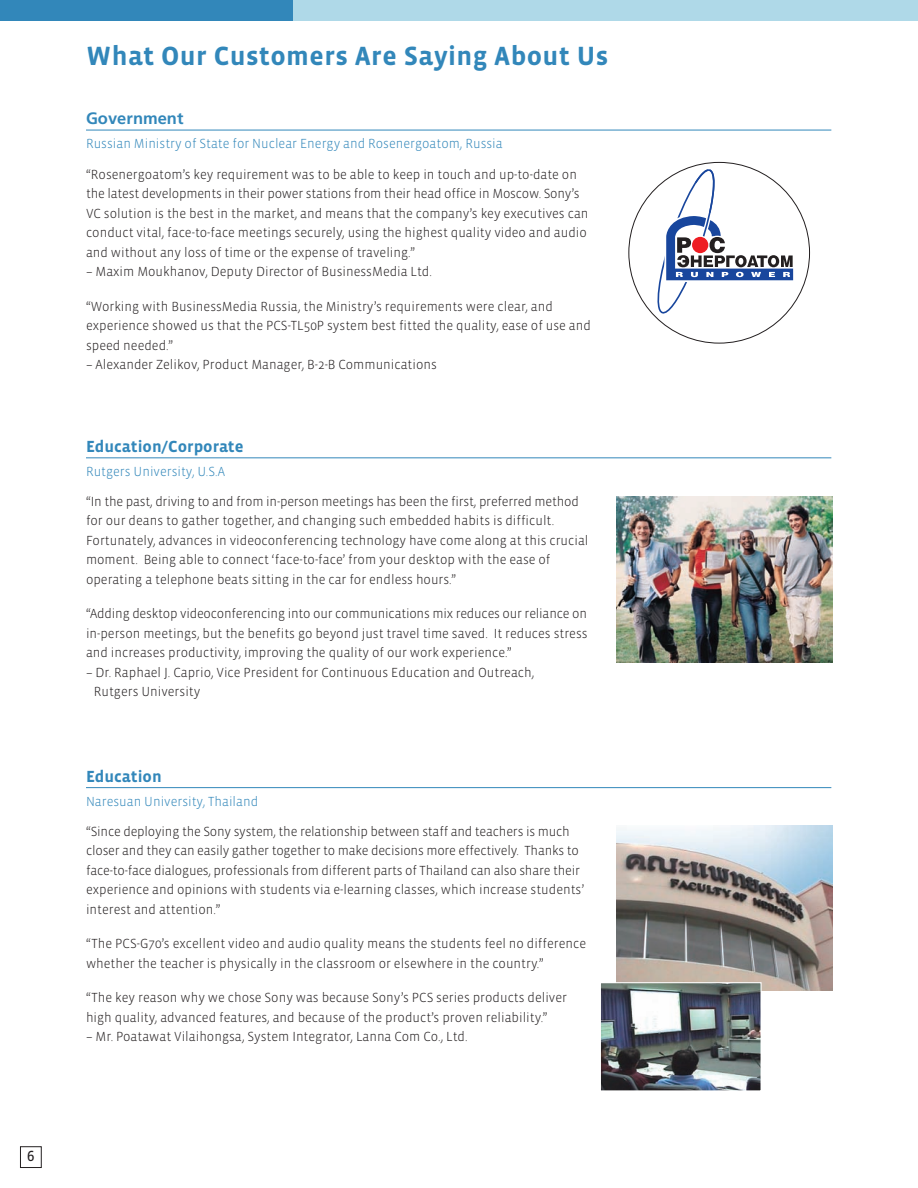
<style>
.page{position:relative;width:918px;height:1188px;background:#fff}
.page>*{position:absolute;margin:0;border:0;box-sizing:border-box;transform-origin:0 0}
.t1{font:700 27px "Vista Sans";letter-spacing:.015em;color:#3287ba}
.t2{font:700 16.5px "Vista Sans";color:#3287ba}
.t3{font:700 16.5px "Frutiger";color:#3287ba}
.t4{font:15px "Vista Sans Reg";color:#231f20}
.t5{font:300 13.5px/19.5px "Vista Sans";color:#231f20}
.t6{font:300 13.5px "Vista Sans";color:#3287ba}
</style>
<div class="page">
<div style="left:292px;top:0;width:626px;height:21px;background:#afd9e8"></div>
<div style="left:0;top:0;width:293px;height:21px;background:#3287ba"></div>
<hr style="left:86px;top:130px;width:745px;height:1px;background:#3287ba">
<svg style="left:652px;top:165px;width:145px;height:149px"></svg>
<hr style="left:86px;top:457px;width:745px;height:1px;background:#3287ba">
<img style="left:617px;top:497px;width:215px;height:165px">
<hr style="left:86px;top:787px;width:745px;height:1px;background:#3287ba">
<img style="left:616px;top:826px;width:216px;height:165px">
<img style="left:602px;top:984px;width:158px;height:105px">
<div style="left:600px;top:982px;width:162px;height:109px;border:1px solid #fff"></div>
<div style="left:20px;top:1146px;width:22px;height:22px;border:1px solid #231f20"></div>
<p class="t4" style="left:27px;top:1147px;width:9px">6</p>
<h1 class="t1" style="left:86px;top:40px;width:524px">What Our Customers Are Saying About Us</h1>
<p class="t3" style="left:86px;top:112px;width:99px">Government</p>
<p class="t6" style="left:86px;top:136px;width:418px">Russian Ministry of State for Nuclear Energy and Rosenergoatom, Russia</p>
<p class="t5" style="left:86px;top:164px;width:504px">“Rosenergoatom’s key requirement was to be able to keep in touch and up-to-date on the latest developments in their power stations from their head office in Moscow. Sony’s VC solution is the best in the market, and means that the company’s key executives can conduct vital, face-to-face meetings securely, using the highest quality video and audio and without any loss of time or the expense of traveling.”</p>
<p class="t5" style="left:86px;top:262px;width:347px">– Maxim Moukhanov, Deputy Director of BusinessMedia Ltd.</p>
<p class="t5" style="left:86px;top:296px;width:506px">“Working with BusinessMedia Russia, the Ministry’s requirements were clear, and experience showed us that the PCS-TL50P system best fitted the quality, ease of use and speed needed.”</p>
<p class="t5" style="left:86px;top:355px;width:352px">– Alexander Zelikov, Product Manager, B-2-B Communications</p>
<p class="t2" style="left:86px;top:437px;width:159px">Education/Corporate</p>
<p class="t6" style="left:86px;top:463px;width:141px">Rutgers University, U.S.A</p>
<p class="t5" style="left:86px;top:492px;width:504px">“In the past, driving to and from in-person meetings has been the first, preferred method for our deans to gather together, and changing such embedded habits is difficult.<br>Fortunately, advances in videoconferencing technology have come along at this crucial moment. Being able to connect ‘face-to-face’ from your desktop with the ease of operating a telephone beats sitting in the car for endless hours.”</p>
<p class="t5" style="left:86px;top:604px;width:503px;text-align:justify">“Adding desktop videoconferencing into our communications mix reduces our reliance on in-person meetings, but the benefits go beyond just travel time saved. It reduces stress and increases productivity, improving the quality of our work experience.”</p>
<p class="t5" style="left:94px;top:663px;width:442px;text-indent:-8px">– Dr. Raphael J. Caprio, Vice President for Continuous Education and Outreach,<br>Rutgers University</p>
<p class="t2" style="left:86px;top:767px;width:77px">Education</p>
<p class="t6" style="left:86px;top:793px;width:174px">Naresuan University, Thailand</p>
<p class="t5" style="left:86px;top:821px;width:500px">“Since deploying the Sony system, the relationship between staff and teachers is much closer and they can easily gather together to make decisions more effectively. Thanks to face-to-face dialogues, professionals from different parts of Thailand can also share their experience and opinions with students via e-learning classes, which increase students’ interest and attention.”</p>
<p class="t5" style="left:86px;top:934px;width:502px">“The PCS-G70’s excellent video and audio quality means the students feel no difference whether the teacher is physically in the classroom or elsewhere in the country.”</p>
<p class="t5" style="left:86px;top:988px;width:483px">“The key reason why we chose Sony was because Sony’s PCS series products deliver high quality, advanced features, and because of the product’s proven reliability.”</p>
<p class="t5" style="left:86px;top:1027px;width:383px">– Mr. Poatawat Vilaihongsa, System Integrator, Lanna Com Co., Ltd.</p>
</div>
